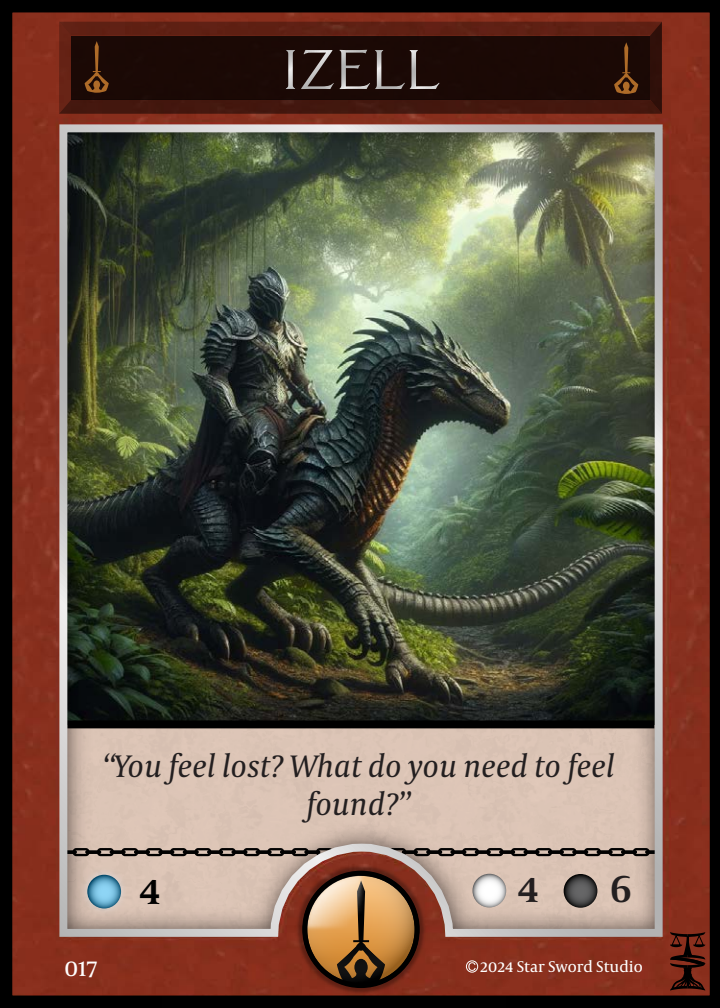
<style>
.page{position:relative;width:720px;height:1008px;background:#fff}
.page>*{position:absolute;margin:0;border:0;box-sizing:border-box;transform-origin:0 0}
.t1{font:600 39.6px "Capitolium News 2";color:#231f20}
.t2{font:600 39.6px "Capitolium News 2";color:#000}
.t3{font:italic 32px/38px "Capitolium News 2";color:#231f20;text-align:center}
.t4{font:24px "Capitolium News 2";color:#fff}
.t5{font:16px "Capitolium News 2";color:#fff}
</style>
<div class="page">
<img style="left:0;top:0;width:720px;height:943px">
<img style="left:163px;top:732px;width:343px;height:211px">
<div style="left:302px;top:871px;width:118px;height:117px;border:5px solid #000;border-radius:50%"></div>
<svg style="left:59px;top:22px;width:603px;height:92px;background:#33150e"></svg>
<img style="left:0;top:943px;width:720px;height:65px">
<p class="t3" style="left:102px;top:746px;width:514px">“You feel lost? What do you need to feel found?”</p>
<p class="t2" style="left:139px;top:862px;width:23px">4</p>
<p class="t1" style="left:518px;top:861px;width:23px">4</p>
<p class="t1" style="left:610px;top:861px;width:24px">6</p>
<p class="t4" style="left:64px;top:951px;width:34px">017</p>
<p class="t5" style="left:480px;top:955px;width:164px">2024 Star Sword Studio</p>
</div>
